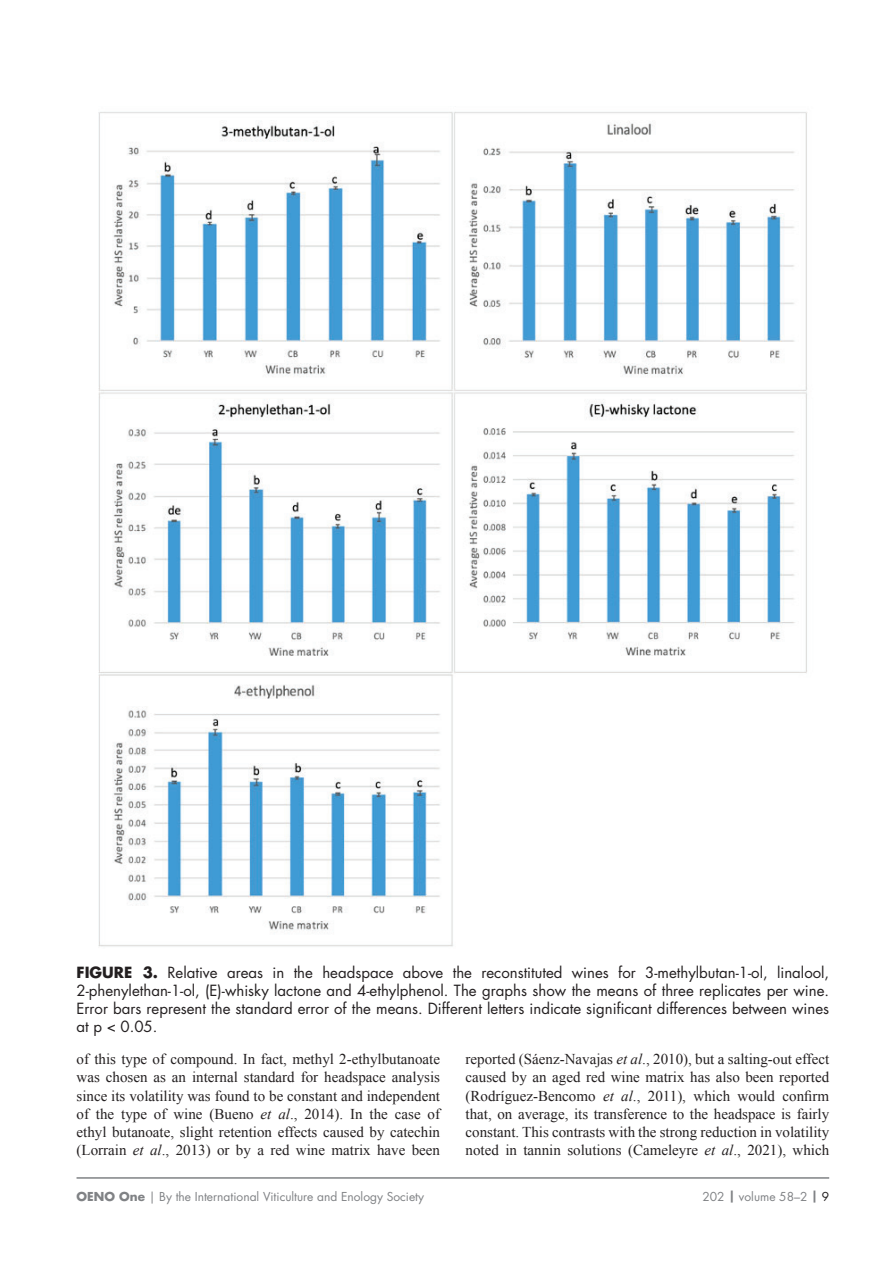
<style>
.page{position:relative;width:893px;height:1263px;background:#fff}
.page>*{position:absolute;margin:0;border:0;box-sizing:border-box;transform-origin:0 0}
.t1{font:15px/18.3px "Times New Roman";color:#231f20;text-align:justify}
.t2{font:15px/18px "Futura Std";color:#231f20;text-align:justify}
.t3{font:12px "Futura Std";color:#808285}
.s1{font-weight:700}
.s2{font-style:italic}
.s3{color:#231f20}
</style>
<div class="page">
<hr style="left:77px;top:1177px;width:752px;height:2px;background:#808285">
<img style="left:98px;top:112px;width:709px;height:835px">
<p class="t2" style="left:77px;top:963px;width:754px"><span class="s1">FIGURE 3.</span> Relative areas in the headspace above the reconstituted wines for 3-methylbutan-1-ol, linalool, 2-phenylethan-1-ol, (E)-whisky lactone and 4-ethylphenol. The graphs show the means of three replicates per wine.<br>Error bars represent the standard error of the means. Different letters indicate significant differences between wines at p &lt; 0.05.</p>
<p class="t1" style="left:77px;top:1049px;width:365px">of this type of compound. In fact, methyl 2-ethylbutanoate was chosen as an internal standard for headspace analysis since its volatility was found to be constant and independent of the type of wine (Bueno <span class="s2">et al</span>., 2014). In the case of ethyl butanoate, slight retention effects caused by catechin (Lorrain <span class="s2">et al</span>., 2013) or by a red wine matrix have been</p>
<p class="t1" style="left:466px;top:1049px;width:365px">reported (Sáenz-Navajas <span class="s2">et al</span>., 2010), but a salting-out effect caused by an aged red wine matrix has also been reported (Rodríguez-Bencomo <span class="s2">et al</span>., 2011), which would confirm that, on average, its transference to the headspace is fairly constant. This contrasts with the strong reduction in volatility noted in tannin solutions (Cameleyre <span class="s2">et al</span>., 2021), which</p>
<p class="t3" style="left:77px;top:1188px;width:349px"><span class="s1">OENO One</span> | By the International Viticulture and Enology Society</p>
<p class="t3" style="left:702px;top:1188px;width:128px">202 <span class="s1">|</span> volume 58–2 <span class="s1">|</span> <span class="s3">9</span></p>
</div>
